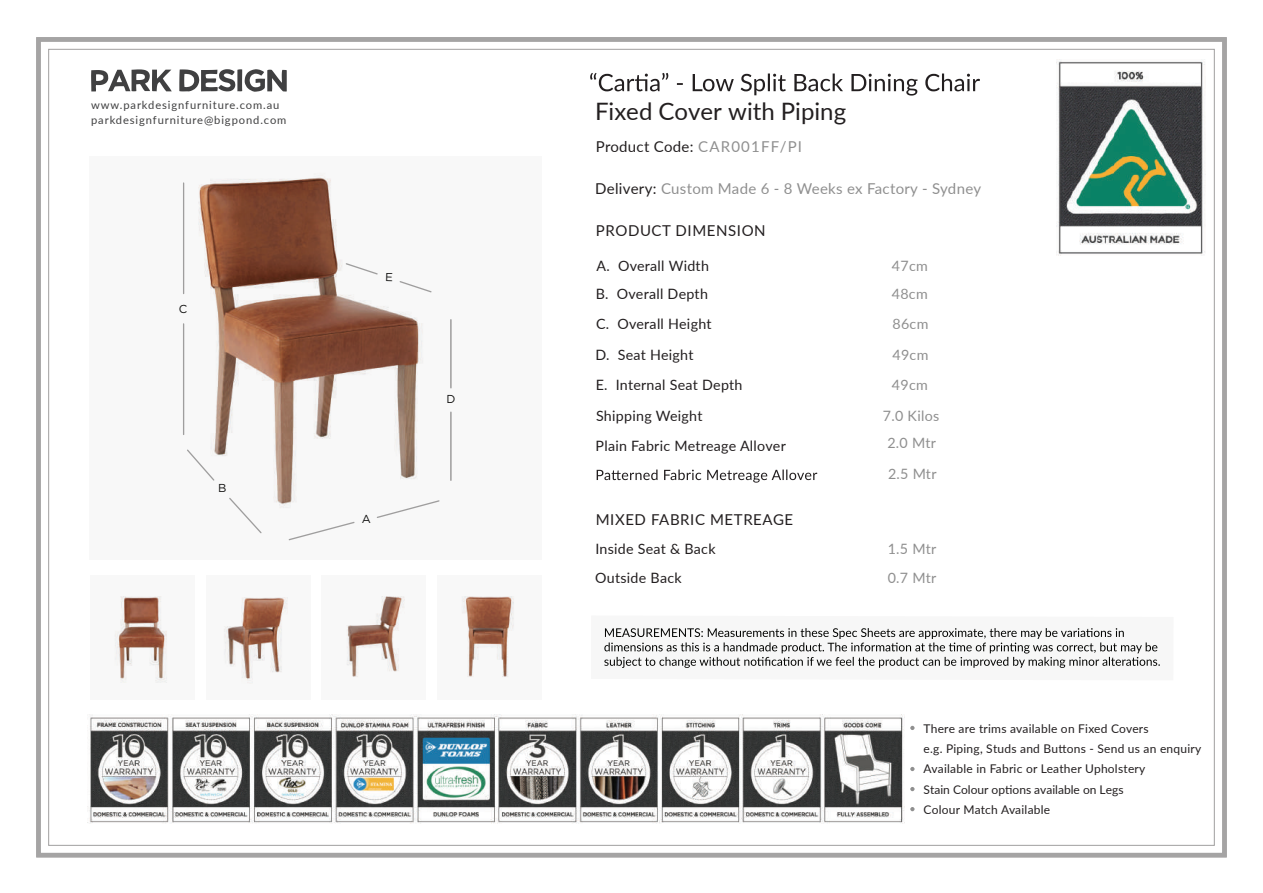
<style>
.page{position:relative;width:1263px;height:893px;background:#fff}
.page>*{position:absolute;margin:0;border:0;box-sizing:border-box;transform-origin:0 0}
.t1{font:24px "Lato";color:#231f20}
.t2{font:15px "Lato";letter-spacing:.02em;color:#8f8f8f}
.t3{font:15px "Lato";letter-spacing:.04em;color:#231f20}
.t4{font:15px "Lato";letter-spacing:.02em;color:#231f20}
.t5{font:14.25px/29.4px "Lato";letter-spacing:.02em;color:#231f20}
.t6{font:14.25px/30.9px "Lato";letter-spacing:.02em;color:#8f8f8f}
.t7{font:12px/20.4px "Lato";letter-spacing:.02em;color:#231f20}
.t8{font:11.55px "Gotham";color:#050504}
.t9{font:11.1px/15.1px "Lato";letter-spacing:.08em;color:#404041}
.s1{color:#8f8f8f}
.s2{color:#231f20}
</style>
<div class="page">
<svg style="left:91px;top:69px;width:81px;height:22px"></svg>
<svg style="left:179px;top:69px;width:108px;height:23px"></svg>
<svg style="left:604px;top:628px;width:556px;height:40px"></svg>
<div style="left:36px;top:37px;width:1191px;height:820px;border:5px solid #a5a4a4"></div>
<svg style="left:182px;top:173px;width:270px;height:368px"></svg>
<svg style="left:114px;top:596px;width:53px;height:87px"></svg>
<svg style="left:346px;top:596px;width:59px;height:81px;fill:#f6f5f5"></svg>
<svg style="left:224px;top:597px;width:64px;height:87px;fill:#f0f0f0"></svg>
<svg style="left:461px;top:596px;width:53px;height:81px"></svg>
<svg style="left:590px;top:73px;width:390px;height:23px"></svg>
<svg style="left:597px;top:469px;width:220px;height:14px"></svg>
<img style="left:89px;top:714px;width:816px;height:110px">
<svg style="left:910px;top:726px;width:4px;height:4px"></svg>
<svg style="left:910px;top:767px;width:4px;height:4px"></svg>
<svg style="left:910px;top:787px;width:4px;height:4px"></svg>
<svg style="left:910px;top:807px;width:4px;height:4px"></svg>
<img style="left:1057px;top:59px;width:148px;height:196px">
<svg style="left:386px;top:273px;width:6px;height:8px"></svg>
<p class="t9" style="left:91px;top:97px;width:197px">www.parkdesignfurniture.com.au parkdesignfurniture@bigpond.com</p>
<p class="t8" style="left:179px;top:301px;width:10px">C</p>
<p class="t8" style="left:218px;top:480px;width:10px">B</p>
<p class="t8" style="left:362px;top:511px;width:11px">A</p>
<p class="t8" style="left:446px;top:392px;width:11px">D</p>
<h1 class="t1" style="left:595px;top:94px;width:253px">Fixed Cover with Piping</h1>
<p class="t4" style="left:596px;top:136px;width:208px">Product Code: <span class="s1">CAR001FF/PI</span></p>
<p class="t2" style="left:595px;top:177px;width:387px"><span class="s2">Delivery:</span> Custom Made 6 - 8 Weeks ex Factory - Sydney</p>
<p class="t3" style="left:596px;top:219px;width:171px">PRODUCT DIMENSION</p>
<p class="t5" style="left:596px;top:252px;width:115px;line-height:27.9px">A. Overall Width<br>B. Overall Depth</p>
<p class="t5" style="left:595px;top:308px;width:118px;line-height:30.9px">C. Overall Height<br>D. Seat Height</p>
<p class="t5" style="left:596px;top:369px;width:148px">E. Internal Seat Depth</p>
<p class="t6" style="left:892px;top:250px;width:37px">47cm</p>
<p class="t6" style="left:892px;top:278px;width:37px">48cm</p>
<p class="t6" style="left:892px;top:308px;width:37px">86cm<br>49cm</p>
<p class="t6" style="left:892px;top:368px;width:37px">49cm</p>
<p class="t5" style="left:596px;top:401px;width:192px">Shipping Weight<br>Plain Fabric Metreage Allover</p>
<p class="t6" style="left:883px;top:399px;width:58px">7.0 Kilos</p>
<p class="t6" style="left:888px;top:457px;width:50px">2.5 Mtr</p>
<p class="t6" style="left:887px;top:427px;width:50px">2.0 Mtr</p>
<p class="t3" style="left:596px;top:509px;width:199px">MIXED FABRIC METREAGE</p>
<p class="t5" style="left:595px;top:533px;width:122px">Inside Seat &amp; Back<br>Outside Back</p>
<p class="t6" style="left:888px;top:532px;width:50px">1.5 Mtr</p>
<p class="t6" style="left:888px;top:562px;width:50px">0.7 Mtr</p>
<p class="t7" style="left:923px;top:717px;width:279px">There are trims available on Fixed Covers<br>e.g. Piping, Studs and Buttons - Send us an enquiry Available in Fabric or Leather Upholstery<br>Stain Colour options available on Legs<br>Colour Match Available</p>
</div>
